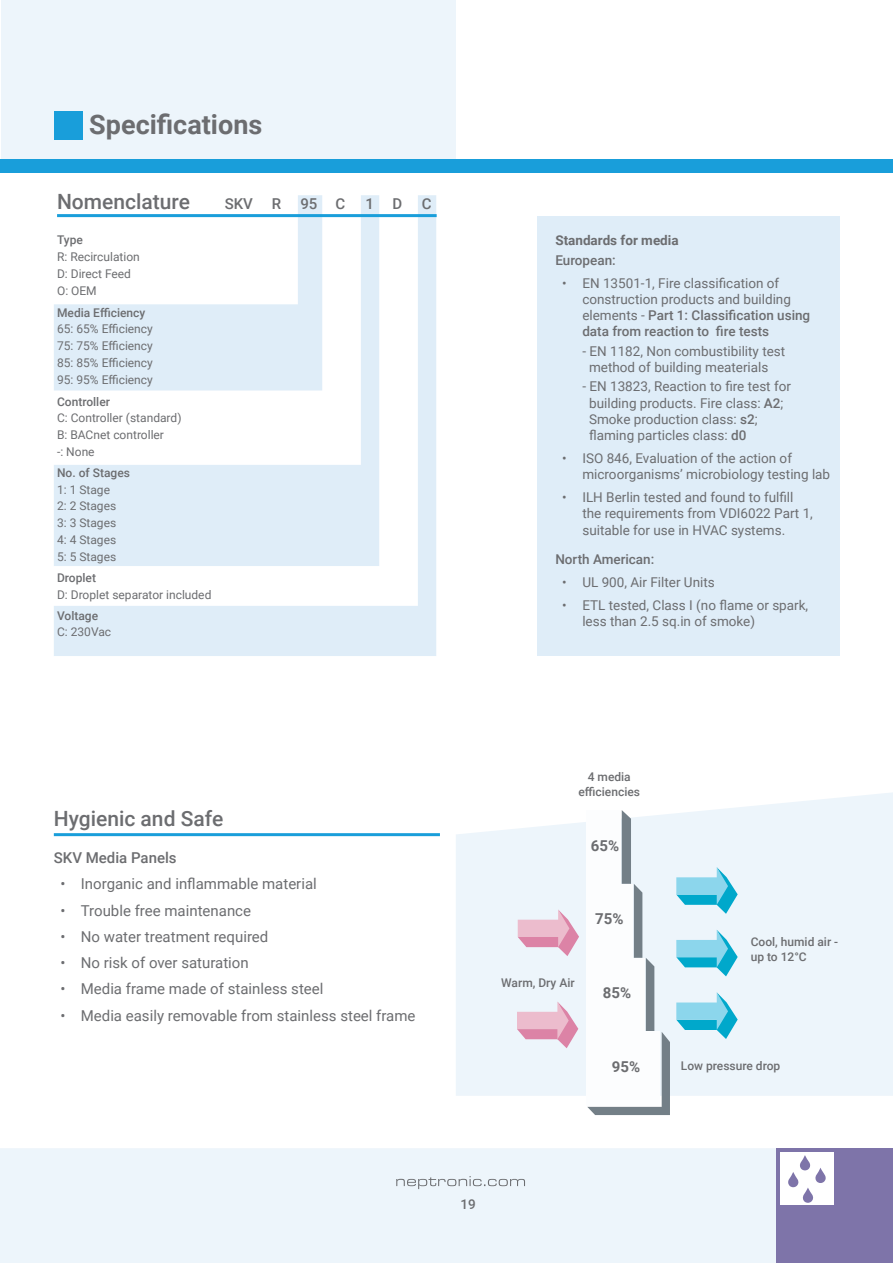
<style>
.page{position:relative;width:893px;height:1263px;background:#fff}
.page>*{position:absolute;margin:0;border:0;box-sizing:border-box;transform-origin:0 0}
.t1{font:700 27px "Roboto";color:#6c6d70}
.t2{font:500 21px "Roboto";color:#6c6d70}
.t3{font:15px "Roboto";color:#6c6d70}
.t4{font:500 15px "Roboto";color:#6c6d70}
.t5{font:700 15px "Roboto";color:#6c6d70}
.t6{font:13.5px/16.2px "Roboto";color:#6c6d70}
.t7{font:500 13.5px "Roboto";color:#6c6d70}
.t8{font:700 13.5px "Roboto";color:#6c6d70}
.t9{font:12px "Roboto";color:#6c6d70}
.t10{font:500 12px/14.4px "Roboto";color:#6c6d70;text-align:center}
.s1{font-weight:500}
</style>
<div class="page">
<div style="left:0;top:1148px;width:776px;height:115px;background:#edf5fb"></div>
<svg style="left:396px;top:1176px;width:129px;height:13px"></svg>
<div style="left:1px;top:0;width:455px;height:159px;background:#edf5fb"></div>
<div style="left:0;top:159px;width:893px;height:13px;background:#199eda"></div>
<div style="left:54px;top:111px;width:28px;height:28px;background:#199eda"></div>
<div style="left:537px;top:216px;width:303px;height:439px;background:#dfedf8"></div>
<svg style="left:54px;top:195px;width:382px;height:461px"></svg>
<svg style="left:54px;top:195px;width:325px;height:371px;fill:#dfedf8"></svg>
<hr style="left:57px;top:214px;width:380px;height:3px;background:#199eda">
<hr style="left:54px;top:833px;width:386px;height:3px;background:#199eda">
<svg style="left:456px;top:792px;width:437px;height:304px;fill:#edf5fb"></svg>
<div style="left:776px;top:1148px;width:117px;height:115px;background:#7e74a9"></div>
<div style="left:781px;top:1152px;width:53px;height:53px;background:#fff"></div>
<svg style="left:788px;top:1155px;width:38px;height:48px"></svg>
<div style="left:586px;top:810px;width:35px;height:74px;background:#fcfdfe"></div>
<div style="left:586px;top:884px;width:47px;height:74px;background:#fcfdfe"></div>
<svg style="left:587px;top:810px;width:83px;height:305px"></svg>
<svg style="left:676px;top:930px;width:62px;height:46px"></svg>
<svg style="left:676px;top:867px;width:62px;height:47px"></svg>
<svg style="left:676px;top:992px;width:62px;height:47px"></svg>
<svg style="left:517px;top:1001px;width:61px;height:47px"></svg>
<svg style="left:518px;top:909px;width:61px;height:47px"></svg>
<p class="t1" style="left:89px;top:105px;width:175px">Specifications</p>
<p class="t2" style="left:57px;top:187px;width:134px">Nomenclature</p>
<p class="t10" style="left:57px;top:232px;width:27px">Type</p>
<p class="t9" style="left:57px;top:248px;width:84px">R: Recirculation</p>
<p class="t9" style="left:57px;top:265px;width:76px">D: Direct Feed</p>
<p class="t9" style="left:57px;top:283px;width:41px">O: OEM</p>
<p class="t10" style="left:57px;top:305px;width:90px">Media Efficiency</p>
<p class="t9" style="left:57px;top:321px;width:97px">65: 65% Efficiency</p>
<p class="t9" style="left:57px;top:337px;width:97px">75: 75% Efficiency</p>
<p class="t9" style="left:57px;top:354px;width:97px">85: 85% Efficiency</p>
<p class="t9" style="left:57px;top:372px;width:97px">95: 95% Efficiency</p>
<p class="t10" style="left:57px;top:394px;width:54px">Controller</p>
<p class="t9" style="left:57px;top:410px;width:126px">C: Controller (standard)</p>
<p class="t9" style="left:57px;top:426px;width:108px">B: BACnet controller</p>
<p class="t9" style="left:57px;top:443px;width:39px">-: None</p>
<p class="t10" style="left:57px;top:465px;width:74px">No. of Stages</p>
<p class="t9" style="left:57px;top:481px;width:55px">1: 1 Stage</p>
<p class="t9" style="left:57px;top:498px;width:61px">2: 2 Stages</p>
<p class="t9" style="left:57px;top:514px;width:61px">3: 3 Stages</p>
<p class="t9" style="left:57px;top:531px;width:61px">4: 4 Stages</p>
<p class="t9" style="left:57px;top:548px;width:61px">5: 5 Stages</p>
<p class="t10" style="left:57px;top:570px;width:40px">Droplet</p>
<p class="t9" style="left:57px;top:586px;width:156px">D: Droplet separator included</p>
<p class="t10" style="left:57px;top:608px;width:43px">Voltage</p>
<p class="t9" style="left:57px;top:624px;width:56px">C: 230Vac</p>
<p class="t4" style="left:225px;top:193px;width:30px">SKV</p>
<p class="t4" style="left:272px;top:193px;width:11px">R</p>
<p class="t4" style="left:300px;top:193px;width:19px">95</p>
<p class="t4" style="left:335px;top:193px;width:11px">C</p>
<p class="t4" style="left:365px;top:193px;width:10px">1</p>
<p class="t4" style="left:392px;top:193px;width:11px">D</p>
<p class="t4" style="left:422px;top:193px;width:11px">C</p>
<p class="t8" style="left:555px;top:231px;width:125px">Standards for media</p>
<p class="t7" style="left:555px;top:251px;width:62px">European:</p>
<p class="t6" style="left:582px;top:274px;width:229px;text-indent:-20px">• EN 13501-1, Fire classification of construction products and building elements - <span class="s1">Part 1: Classification using data from reaction to fire tests</span></p>
<p class="t6" style="left:582px;top:342px;width:204px">- EN 1182, Non combustibility test</p>
<p class="t6" style="left:589px;top:359px;width:181px">method of building meaterials</p>
<p class="t6" style="left:582px;top:378px;width:210px">- EN 13823, Reaction to fire test for</p>
<p class="t6" style="left:589px;top:394px;width:196px">building products. Fire class: <span class="s1">A2</span>;</p>
<p class="t6" style="left:589px;top:410px;width:170px">Smoke production class: <span class="s1">s2</span>;</p>
<p class="t6" style="left:589px;top:427px;width:159px">flaming particles class: <span class="s1">d0</span></p>
<p class="t6" style="left:582px;top:450px;width:249px;text-indent:-20px">• ISO 846, Evaluation of the action of microorganisms’ microbiology testing lab</p>
<p class="t6" style="left:582px;top:489px;width:232px;text-indent:-20px">• ILH Berlin tested and found to fulfill the requirements from VDI6022 Part 1, suitable for use in HVAC systems.</p>
<p class="t7" style="left:555px;top:550px;width:100px">North American:</p>
<p class="t6" style="left:562px;top:574px;width:154px">• UL 900, Air Filter Units</p>
<p class="t6" style="left:582px;top:597px;width:227px;text-indent:-20px">• ETL tested, Class I (no flame or spark, less than 2.5 sq.in of smoke)</p>
<p class="t2" style="left:54px;top:803px;width:171px">Hygienic and Safe</p>
<p class="t4" style="left:54px;top:847px;width:124px">SKV Media Panels</p>
<p class="t3" style="left:61px;top:873px;width:258px">• Inorganic and inflammable material</p>
<p class="t3" style="left:61px;top:900px;width:192px">• Trouble free maintenance</p>
<p class="t3" style="left:61px;top:926px;width:209px">• No water treatment required</p>
<p class="t3" style="left:61px;top:952px;width:190px">• No risk of over saturation</p>
<p class="t3" style="left:61px;top:978px;width:264px">• Media frame made of stainless steel</p>
<p class="t3" style="left:61px;top:1005px;width:356px">• Media easily removable from stainless steel frame</p>
<p class="t10" style="left:578px;top:769px;width:63px">4 media efficiencies</p>
<p class="t5" style="left:591px;top:835px;width:30px">65%</p>
<p class="t5" style="left:595px;top:908px;width:30px">75%</p>
<p class="t10" style="left:501px;top:974px;width:75px">Warm, Dry Air</p>
<p class="t5" style="left:603px;top:982px;width:30px">85%</p>
<p class="t5" style="left:612px;top:1056px;width:30px">95%</p>
<p class="t10" style="left:751px;top:934px;width:89px">Cool, humid air -</p>
<p class="t10" style="left:751px;top:949px;width:58px">up to 12°C</p>
<p class="t10" style="left:681px;top:1058px;width:101px">Low pressure drop</p>
<p class="t7" style="left:460px;top:1195px;width:17px">19</p>
</div>
